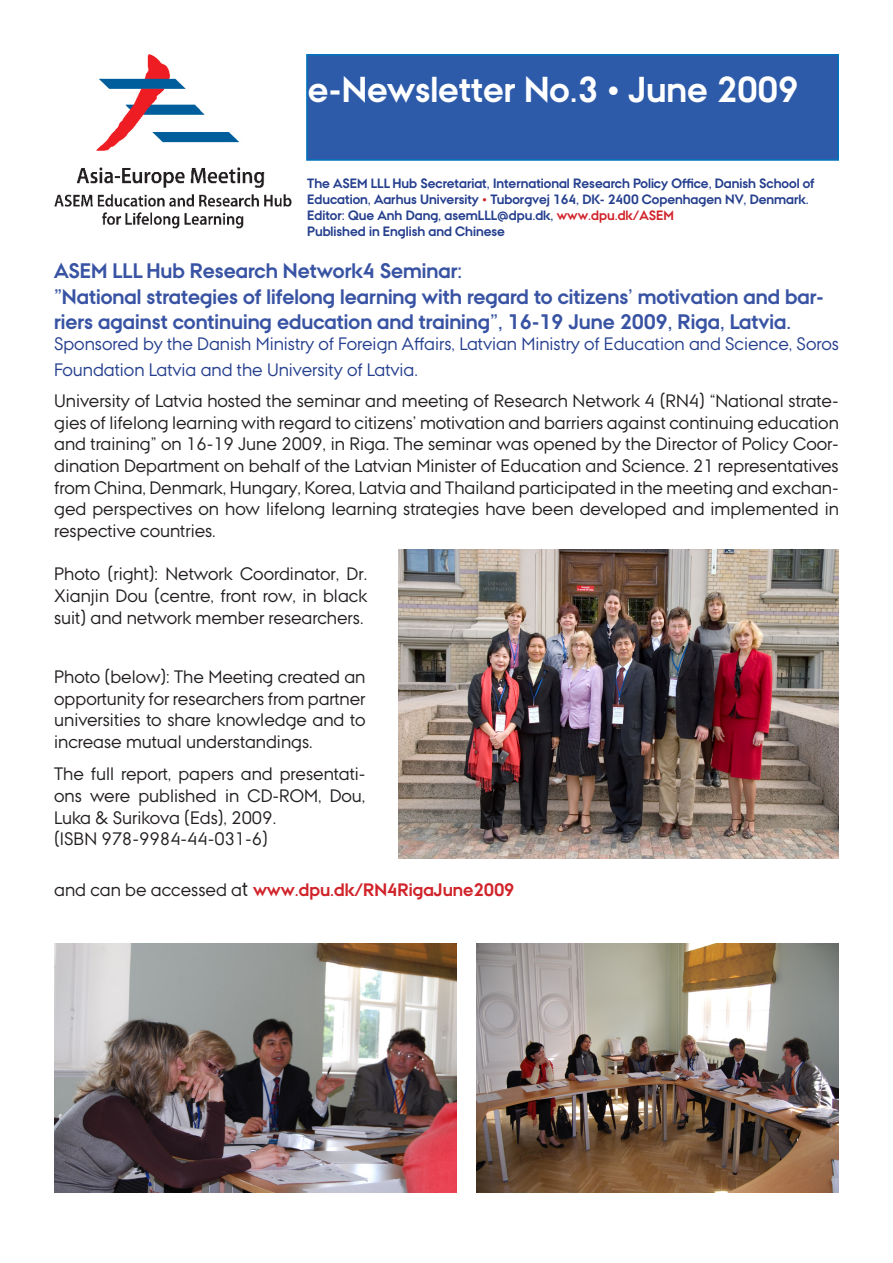
<style>
.page{position:relative;width:893px;height:1263px;background:#fff}
.page>*{position:absolute;margin:0;border:0;box-sizing:border-box;transform-origin:0 0}
.t1{font:700 36px "AU Passata";color:#fff}
.t2{font:700 21px/25.2px "AU Passata";color:#3853a3}
.t3{font:18px/21.6px "AU Passata";color:#231f20;text-align:justify}
.t4{font:18px/25.2px "AU Passata";color:#253f8e}
.t5{font:700 18px "AU Passata";color:#d1232a}
.t6{font:700 13.5px/16.2px "AU Passata";color:#253f8e}
.s1{color:#d1232a}
.s2{font-weight:400;color:#231f20}
.s3{font-weight:400;font-size:21px;color:#231f20}
</style>
<div class="page">
<img style="left:54px;top:54px;width:237px;height:175px">
<img style="left:398px;top:549px;width:441px;height:310px">
<img style="left:476px;top:943px;width:363px;height:249px">
<img style="left:54px;top:943px;width:402px;height:249px">
<div style="left:307px;top:55px;width:531px;height:105px;background:#2d5ba9"></div>
<div style="left:306px;top:54px;width:533px;height:107px;border:2px solid #0074bd"></div>
<p class="t1" style="left:308px;top:68px;width:493px">e-Newsletter No.3 • June 2009</p>
<p class="t6" style="left:307px;top:175px;width:509px">The ASEM LLL Hub Secretariat, International Research Policy Office, Danish School of<br>Education, Aarhus University <span class="s1">•</span> Tuborgvej 164, DK- 2400 Copenhagen NV, Denmark.</p>
<p class="t6" style="left:307px;top:207px;width:368px">Editor: Que Anh Dang, asemLLL@dpu.dk, <span class="s1">www.dpu.dk/ASEM</span></p>
<p class="t6" style="left:307px;top:224px;width:199px">Published in English and Chinese</p>
<p class="t2" style="left:54px;top:259px;width:771px">ASEM LLL Hub Research Network4 Seminar:<br>”National strategies of lifelong learning with regard to citizens’ motivation and bar&shy;riers against continuing education and training”, 16-19 June 2009, Riga, Latvia.</p>
<p class="t4" style="left:54px;top:331px;width:786px">Sponsored by the Danish Ministry of Foreign Affairs, Latvian Ministry of Education and Science, Soros<br>Foundation Latvia and the University of Latvia.</p>
<p class="t3" style="left:54px;top:390px;width:786px">University of Latvia hosted the seminar and meeting of Research Network 4 (RN4) “National strate&shy;gies of lifelong learning with regard to citizens’ motivation and barriers against continuing education and training” on 16-19 June 2009, in Riga. The seminar was opened by the Director of Policy Coor&shy;dination Department on behalf of the Latvian Minister of Education and Science. 21 representatives from China, Denmark, Hungary, Korea, Latvia and Thailand participated in the meeting and exchan&shy;ged perspectives on how lifelong learning strategies have been developed and implemented in respective countries.</p>
<p class="t3" style="left:54px;top:563px;width:315px">Photo (right): Network Coordinator, Dr.<br>Xianjin Dou (centre, front row, in black suit) and network member researchers.</p>
<p class="t3" style="left:54px;top:666px;width:313px">Photo (below): The Meeting created an opportunity for researchers from partner universities to share knowledge and to increase mutual understandings.</p>
<p class="t3" style="left:54px;top:763px;width:313px">The full report, papers and presentati&shy;ons were published in CD-ROM, Dou, Luka &amp; Surikova (Eds), 2009.</p>
<p class="t3" style="left:54px;top:828px;width:215px">(ISBN 978-9984-44-031-6)</p>
<p class="t5" style="left:54px;top:879px;width:462px"><span class="s2">and can be accessed a</span><span class="s3">t</span> www.dpu.dk/RN4RigaJune2009</p>
</div>
